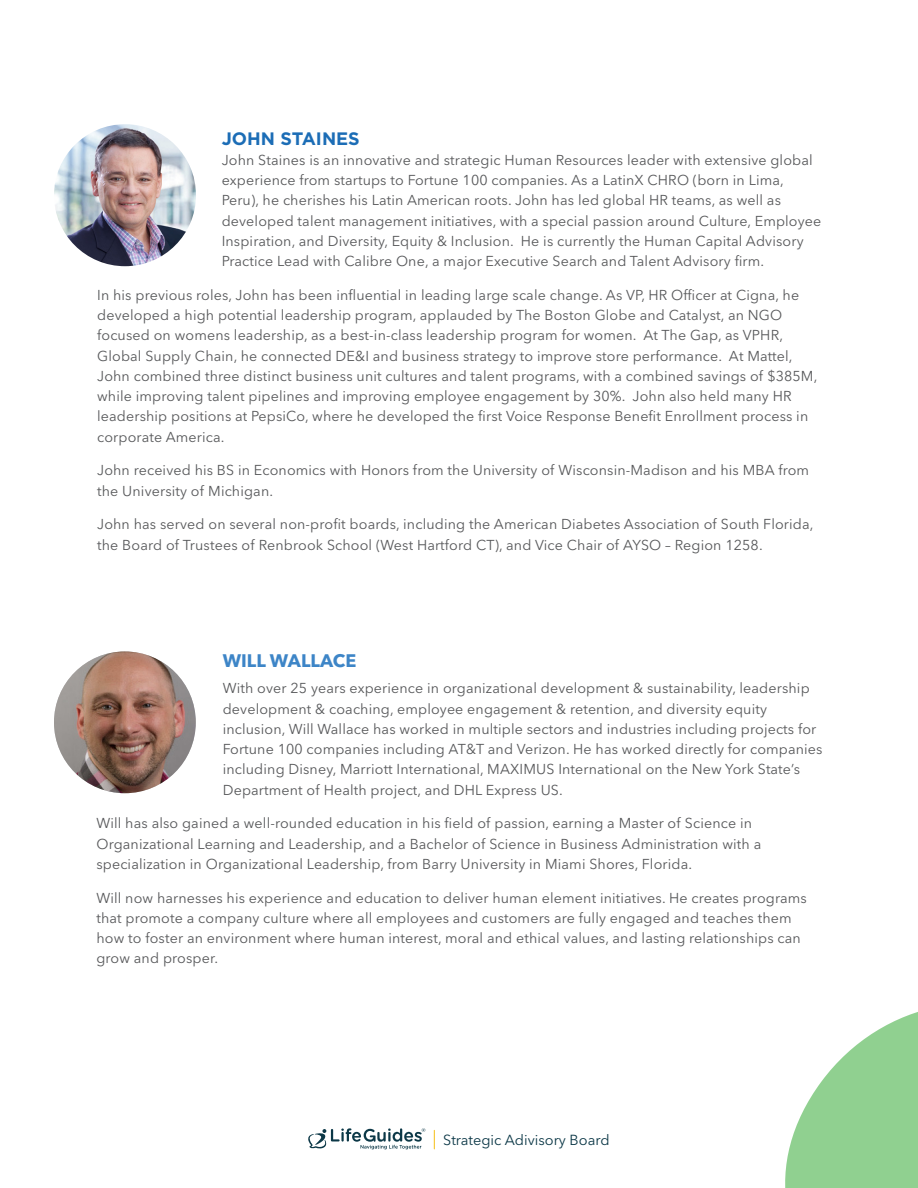
<style>
.page{position:relative;width:918px;height:1188px;background:#fff}
.page>*{position:absolute;margin:0;border:0;box-sizing:border-box;transform-origin:0 0}
.Name{font:700 18px "Gotham";color:#1c6db6}
.Name-2{font:700 18px "Avenir Next LT Pro";color:#3d85c7}
.t1{font:14.55px "Avenir Next LT Pro";color:#0c3847}
.BOdy{font:14.25px/20.2px "Avenir Next LT Pro";letter-spacing:.01em;color:#57585a}
</style>
<div class="page">
<svg style="left:434px;top:1130px;width:1px;height:19px"></svg>
<svg style="left:308px;top:1128px;width:117px;height:21px"></svg>
<svg style="left:785px;top:1012px;width:133px;height:176px"></svg>
<img style="left:54px;top:124px;width:142px;height:142px;border-radius:71px">
<img style="left:54px;top:651px;width:142px;height:142px;border-radius:71px">
<p class="Name" style="left:222px;top:126px;width:140px">JOHN STAINES</p>
<p class="BOdy" style="left:222px;top:150px;width:601px">John Staines is an innovative and strategic Human Resources leader with extensive global experience from startups to Fortune 100 companies. As a LatinX CHRO (born in Lima, Peru), he cherishes his Latin American roots. John has led global HR teams, as well as developed talent management initiatives, with a special passion around Culture, Employee Inspiration, and Diversity, Equity &amp; Inclusion. He is currently the Human Capital Advisory Practice Lead with Calibre One, a major Executive Search and Talent Advisory firm.</p>
<p class="BOdy" style="left:97px;top:285px;width:722px">In his previous roles, John has been influential in leading large scale change. As VP, HR Officer at Cigna, he developed a high potential leadership program, applauded by The Boston Globe and Catalyst, an NGO focused on womens leadership, as a best-in-class leadership program for women. At The Gap, as VPHR, Global Supply Chain, he connected DE&amp;I and business strategy to improve store performance. At Mattel, John combined three distinct business unit cultures and talent programs, with a combined savings of $385M, while improving talent pipelines and improving employee engagement by 30%. John also held many HR leadership positions at PepsiCo, where he developed the first Voice Response Benefit Enrollment process in corporate America.</p>
<p class="BOdy" style="left:97px;top:460px;width:713px">John received his BS in Economics with Honors from the University of Wisconsin-Madison and his MBA from the University of Michigan.</p>
<p class="BOdy" style="left:97px;top:514px;width:718px">John has served on several non-profit boards, including the American Diabetes Association of South Florida, the Board of Trustees of Renbrook School (West Hartford CT), and Vice Chair of AYSO – Region 1258.</p>
<p class="Name-2" style="left:223px;top:650px;width:135px">WILL WALLACE</p>
<p class="BOdy" style="left:223px;top:678px;width:601px">With over 25 years experience in organizational development &amp; sustainability, leadership development &amp; coaching, employee engagement &amp; retention, and diversity equity inclusion, Will Wallace has worked in multiple sectors and industries including projects for Fortune 100 companies including AT&amp;T and Verizon. He has worked directly for companies including Disney, Marriott International, MAXIMUS International on the New York State’s Department of Health project, and DHL Express US.</p>
<p class="BOdy" style="left:96px;top:813px;width:666px">Will has also gained a well-rounded education in his field of passion, earning a Master of Science in<br>Organizational Learning and Leadership, and a Bachelor of Science in Business Administration with a specialization in Organizational Leadership, from Barry University in Miami Shores, Florida.</p>
<p class="BOdy" style="left:96px;top:887px;width:712px">Will now harnesses his experience and education to deliver human element initiatives. He creates programs that promote a company culture where all employees and customers are fully engaged and teaches them how to foster an environment where human interest, moral and ethical values, and lasting relationships can grow and prosper.</p>
<p class="t1" style="left:443px;top:1131px;width:168px">Strategic Adivisory Board</p>
</div>
